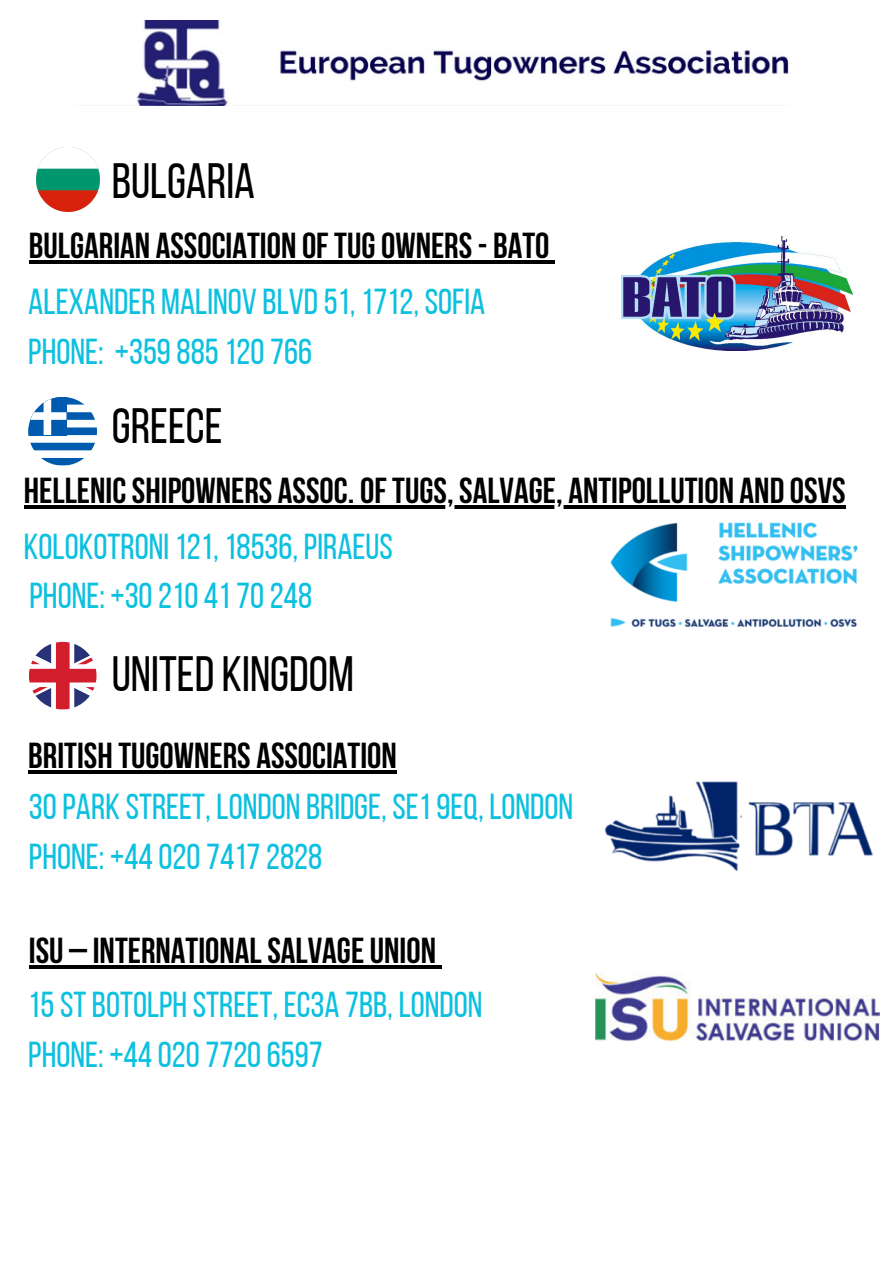
<style>
.page{position:relative;width:894px;height:1264px;background:#fff}
.page>*{position:absolute;margin:0;border:0;box-sizing:border-box;transform-origin:0 0}
.t1{font:49.5px "Bebas Neue";color:#000}
.t2{font:36px "Bebas Neue";color:#0cc0df}
.t3{font:700 36px "Bebas Neue";color:#000}
</style>
<div class="page">
<img style="left:136px;top:20px;width:652px;height:86px">
<img style="left:37px;top:148px;width:63px;height:63px">
<img style="left:621px;top:236px;width:231px;height:114px">
<svg style="left:28px;top:397px;width:69px;height:68px"></svg>
<img style="left:610px;top:522px;width:248px;height:105px">
<svg style="left:29px;top:642px;width:67px;height:67px"></svg>
<img style="left:604px;top:781px;width:269px;height:91px">
<img style="left:595px;top:973px;width:285px;height:68px">
<hr style="left:29px;top:261px;width:520px;height:3px;background:#000">
<svg style="left:549px;top:261px;width:6px;height:3px"></svg>
<hr style="left:24px;top:505px;width:821px;height:3px;background:#000">
<hr style="left:28px;top:770px;width:369px;height:3px;background:#000">
<hr style="left:29px;top:965px;width:407px;height:3px;background:#000">
<svg style="left:436px;top:965px;width:5px;height:3px"></svg>
<p class="t1" style="left:112px;top:161px;width:145px">BULGARIA</p>
<p class="t3" style="left:29px;top:231px;width:522px">BULGARIAN ASSOCIATION OF TUG OWNERS - BATO</p>
<h1 class="t2" style="left:28px;top:287px;width:458px">ALEXANDER MALINOV BLVD51,1712, SOFIA</h1>
<h2 class="t2" style="left:28px;top:337px;width:285px">PHONE: +359 885 120766</h2>
<p class="t1" style="left:112px;top:406px;width:112px">GREECE</p>
<p class="t3" style="left:24px;top:476px;width:823px">HELLENIC SHIPOWNERS ASSOC. OFTUGS, SALVAGE, ANTIPOLLUTION AND OSVS</p>
<p class="t2" style="left:24px;top:532px;width:370px">KOLOKOTRONI121,18536,PIRAEUS</p>
<p class="t2" style="left:29px;top:581px;width:284px">PHONE:+30 210 4170 248</p>
<h1 class="t1" style="left:112px;top:654px;width:244px">UNITED KINGDOM</h1>
<h2 class="t3" style="left:28px;top:741px;width:370px">BRITISH TUGOWNERS ASSOCIATION</h2>
<p class="t2" style="left:29px;top:792px;width:545px">30PARK STREET,LONDON BRIDGE,SE1 9EQ, LONDON</p>
<p class="t2" style="left:29px;top:841px;width:295px">PHONE:+44 020 74172828</p>
<p class="t3" style="left:29px;top:936px;width:408px">ISU – INTERNATIONALSALVAGEUNION</p>
<p class="t2" style="left:28px;top:990px;width:455px">15ST BOTOLPH STREET,EC3A 7BB,LONDON</p>
<h2 class="t2" style="left:28px;top:1039px;width:296px">PHONE:+44 020 77206597</h2>
</div>
